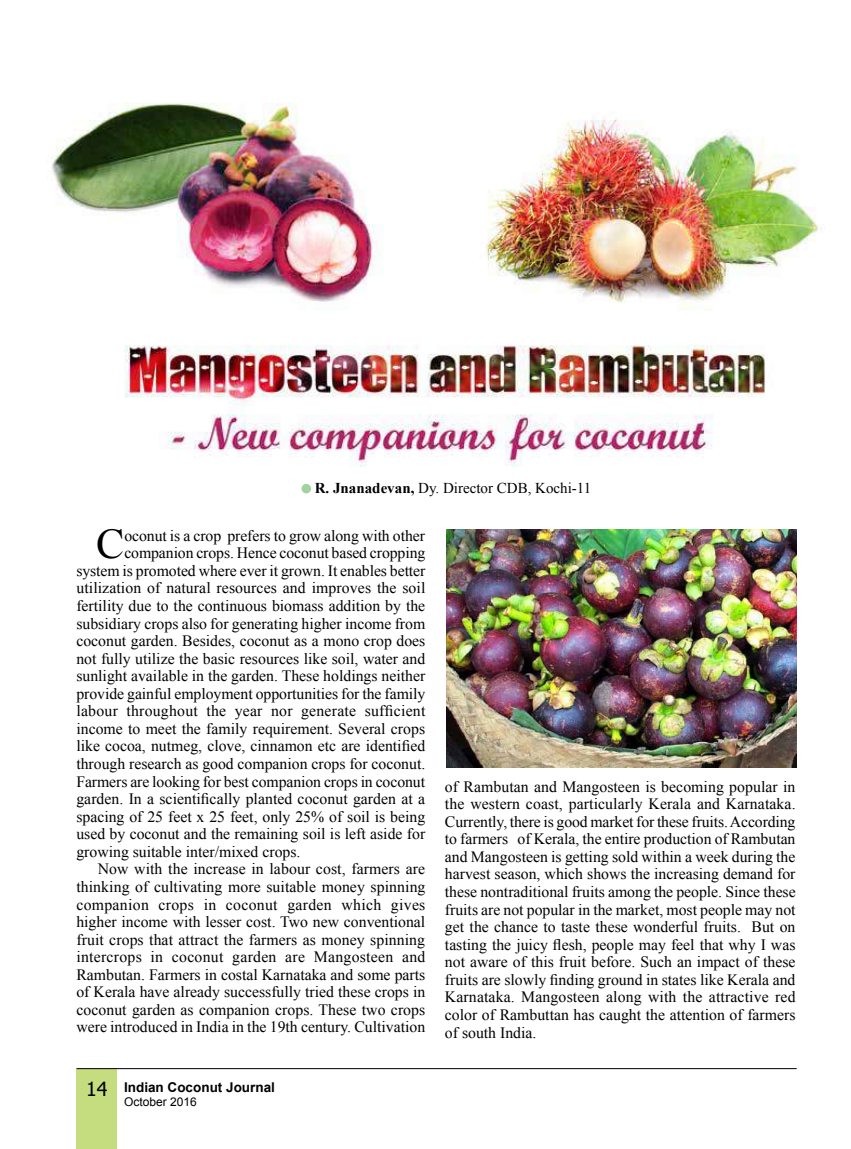
<style>
.page{position:relative;width:851px;height:1149px;background:#fff}
.page>*{position:absolute;margin:0;border:0;box-sizing:border-box;transform-origin:0 0}
.t1{font:42.3px "Times New Roman";color:#000}
.t2{font:19.5px "Tahoma";color:#000}
.t3{font:15.75px/17.5px "Times New Roman";color:#000;text-align:justify}
.t4{font:15.75px "Times New Roman";letter-spacing:.02em;color:#000}
.t5{font:15px "Times New Roman";color:#000}
.t6{font:700 13.5px "Arial";color:#000}
.t7{font:12px "Arial";color:#000}
.s1{font-weight:700}
</style>
<div class="page">
<div style="left:77px;top:1068px;width:40px;height:80px;background:#c6dd7f"></div>
<hr style="left:77px;top:1067px;width:719px;height:1px;background:#000">
<img style="left:52px;top:102px;width:766px;height:666px">
<div style="left:301px;top:484px;width:10px;height:9px;background:#a0d39e;border-radius:50%"></div>
<img style="left:446px;top:529px;width:350px;height:238px">
<p class="t5" style="left:315px;top:478px;width:278px"><span class="s1">R. Jnanadevan,</span> Dy. Director CDB, Kochi-11</p>
<h1 class="t1" style="left:96px;top:515px;width:30px">C</h1>
<p class="t3" style="left:124px;top:526px;width:302px">oconut is a crop prefers to grow along with other</p>
<p class="t3" style="left:124px;top:544px;width:302px">companion crops. Hence coconut based cropping</p>
<p class="t3" style="left:76px;top:561px;width:350px">system is promoted where ever it grown. It enables better</p>
<p class="t3" style="left:76px;top:579px;width:350px">utilization of natural resources and improves the soil</p>
<p class="t3" style="left:76px;top:596px;width:350px">fertility due to the continuous biomass addition by the</p>
<p class="t3" style="left:76px;top:614px;width:350px">subsidiary crops also for generating higher income from</p>
<p class="t3" style="left:76px;top:631px;width:350px">coconut garden. Besides, coconut as a mono crop does</p>
<p class="t3" style="left:76px;top:649px;width:350px">not fully utilize the basic resources like soil, water and</p>
<p class="t3" style="left:76px;top:666px;width:350px">sunlight available in the garden. These holdings neither</p>
<p class="t3" style="left:76px;top:684px;width:350px">provide gainful employment opportunities for the family</p>
<p class="t3" style="left:76px;top:701px;width:350px">labour throughout the year nor generate sufficient</p>
<p class="t3" style="left:76px;top:719px;width:350px">income to meet the family requirement. Several crops</p>
<p class="t3" style="left:76px;top:737px;width:350px">like cocoa, nutmeg, clove, cinnamon etc are identified</p>
<p class="t3" style="left:76px;top:754px;width:350px">through research as good companion crops for coconut.</p>
<p class="t3" style="left:76px;top:772px;width:350px">Farmers are looking for best companion crops in coconut</p>
<p class="t3" style="left:76px;top:789px;width:350px">garden. In a scientifically planted coconut garden at a</p>
<p class="t3" style="left:76px;top:807px;width:350px">spacing of 25 feet x 25 feet, only 25% of soil is being</p>
<p class="t3" style="left:76px;top:824px;width:350px">used by coconut and the remaining soil is left aside for</p>
<p class="t3" style="left:76px;top:842px;width:225px">growing suitable inter/mixed crops.</p>
<p class="t3" style="left:98px;top:859px;width:329px">Now with the increase in labour cost, farmers are</p>
<p class="t3" style="left:76px;top:877px;width:350px">thinking of cultivating more suitable money spinning</p>
<p class="t4" style="left:76px;top:893px;width:350px">companion crops in coconut garden which gives</p>
<p class="t3" style="left:76px;top:912px;width:350px">higher income with lesser cost. Two new conventional</p>
<p class="t3" style="left:76px;top:930px;width:350px">fruit crops that attract the farmers as money spinning</p>
<p class="t3" style="left:76px;top:947px;width:350px">intercrops in coconut garden are Mangosteen and</p>
<p class="t3" style="left:76px;top:965px;width:350px">Rambutan. Farmers in costal Karnataka and some parts</p>
<p class="t3" style="left:76px;top:982px;width:350px">of Kerala have already successfully tried these crops in</p>
<p class="t3" style="left:76px;top:1000px;width:350px">coconut garden as companion crops. These two crops</p>
<p class="t3" style="left:76px;top:1017px;width:350px">were introduced in India in the 19th century. Cultivation</p>
<p class="t2" style="left:86px;top:1075px;width:23px">14</p>
<p class="t6" style="left:124px;top:1078px;width:152px">Indian Coconut Journal</p>
<p class="t7" style="left:124px;top:1093px;width:74px">October 2016</p>
<p class="t3" style="left:445px;top:777px;width:352px">of Rambutan and Mangosteen is becoming popular in the western coast, particularly Kerala and Karnataka.<br>Currently, there is good market for these fruits. According to farmers of Kerala, the entire production of Rambutan and Mangosteen is getting sold within a week during the harvest season, which shows the increasing demand for these nontraditional fruits among the people. Since these fruits are not popular in the market, most people may not get the chance to taste these wonderful fruits. But on tasting the juicy flesh, people may feel that why I was not aware of this fruit before. Such an impact of these fruits are slowly finding ground in states like Kerala and Karnataka. Mangosteen along with the attractive red color of Rambuttan has caught the attention of farmers of south India.</p>
</div>
